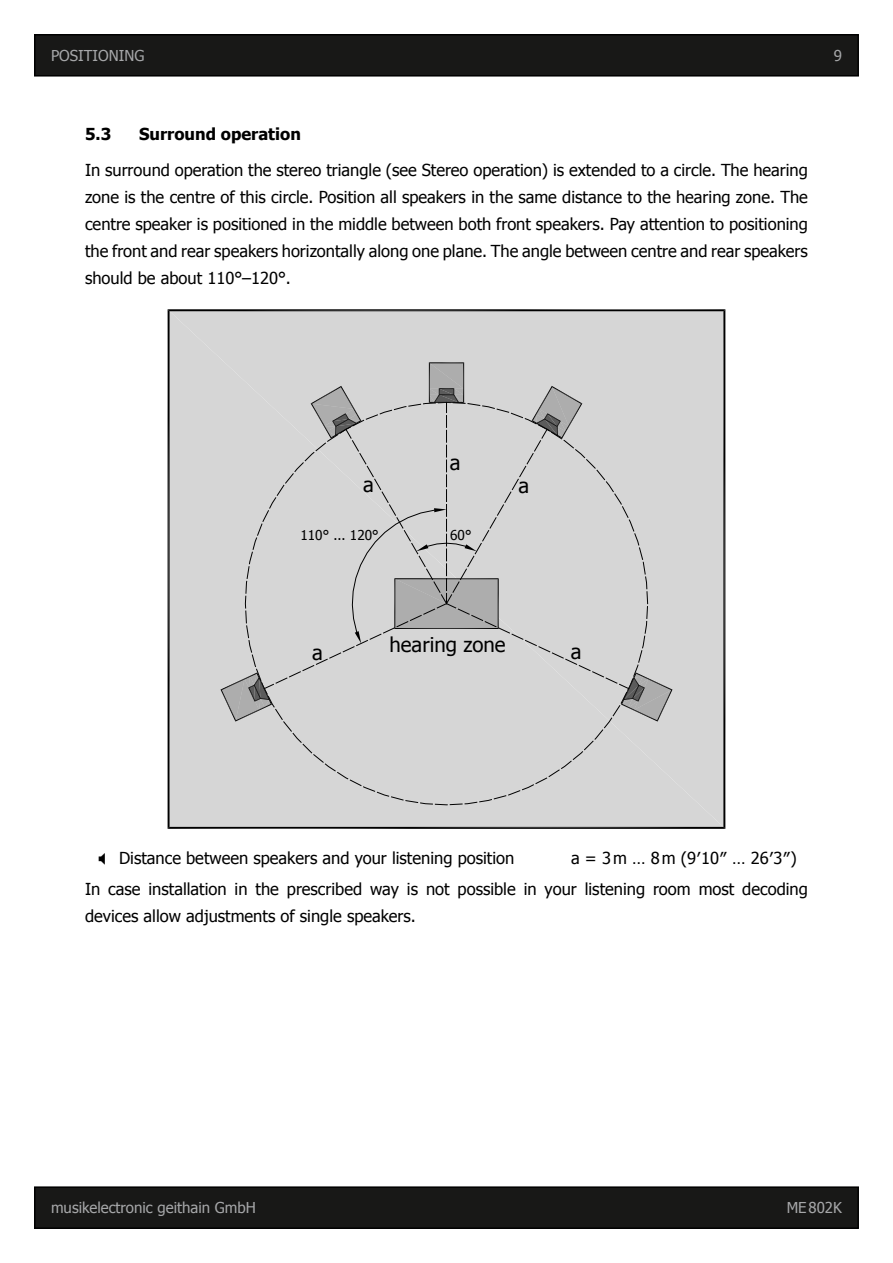
<style>
.page{position:relative;width:893px;height:1263px;background:#fff}
.page>*{position:absolute;margin:0;border:0;box-sizing:border-box;transform-origin:0 0}
.t1{font:20.4px "Tahoma";color:#000}
.t2{font:16.5px/27px "Tahoma";color:#000;text-align:justify}
.t3{font:700 16.5px "Tahoma";color:#000}
.t4{font:15px "Tahoma";color:#a6a7a9}
.t5{font:13.65px "Tahoma";color:#000}
</style>
<div class="page">
<div style="left:35px;top:35px;width:823px;height:41px;background:#181817"></div>
<div style="left:34px;top:34px;width:825px;height:43px;border:2px solid #000"></div>
<div style="left:35px;top:1187px;width:823px;height:41px;background:#181817"></div>
<div style="left:34px;top:1186px;width:825px;height:43px;border:2px solid #000"></div>
<svg style="left:168px;top:309px;width:557px;height:520px;background:#cfcfcf"></svg>
<p class="t4" style="left:51px;top:46px;width:95px">POSITIONING</p>
<p class="t4" style="left:834px;top:45px;width:10px">9</p>
<p class="t3" style="left:85px;top:123px;width:28px">5.3</p>
<p class="t3" style="left:139px;top:123px;width:163px">Surround operation</p>
<p class="t2" style="left:85px;top:155px;width:724px">In surround operation the stereo triangle (see Stereo operation) is extended to a circle. The hearing zone is the centre of this circle. Position all speakers in the same distance to the hearing zone. The centre speaker is positioned in the middle between both front speakers. Pay attention to positioning the front and rear speakers horizontally along one plane. The angle between centre and rear speakers should be about 110°–120°.</p>
<p class="t1" style="left:363px;top:471px;width:12px">a</p>
<p class="t1" style="left:450px;top:449px;width:12px">a</p>
<p class="t5" style="left:300px;top:525px;width:80px">110° ... 120°</p>
<p class="t5" style="left:450px;top:526px;width:23px">60°</p>
<p class="t1" style="left:518px;top:472px;width:12px">a</p>
<p class="t1" style="left:389px;top:630px;width:118px">hearing zone</p>
<p class="t1" style="left:312px;top:638px;width:12px">a</p>
<p class="t1" style="left:571px;top:638px;width:12px">a</p>
<p class="t2" style="left:85px;top:841px;width:724px;line-height:31.2px;text-indent:486px">a = 3m … 8m (9′10″ … 26′3″)<br>In case installation in the prescribed way is not possible in your listening room most decoding</p>
<p class="t2" style="left:85px;top:901px;width:332px">devices allow adjustments of single speakers.</p>
<p class="t2" style="left:119px;top:843px;width:397px">Distance between speakers and your listening position</p>
<p class="t4" style="left:51px;top:1198px;width:206px">musikelectronic geithain GmbH</p>
<p class="t4" style="left:787px;top:1198px;width:57px">ME802K</p>
</div>
